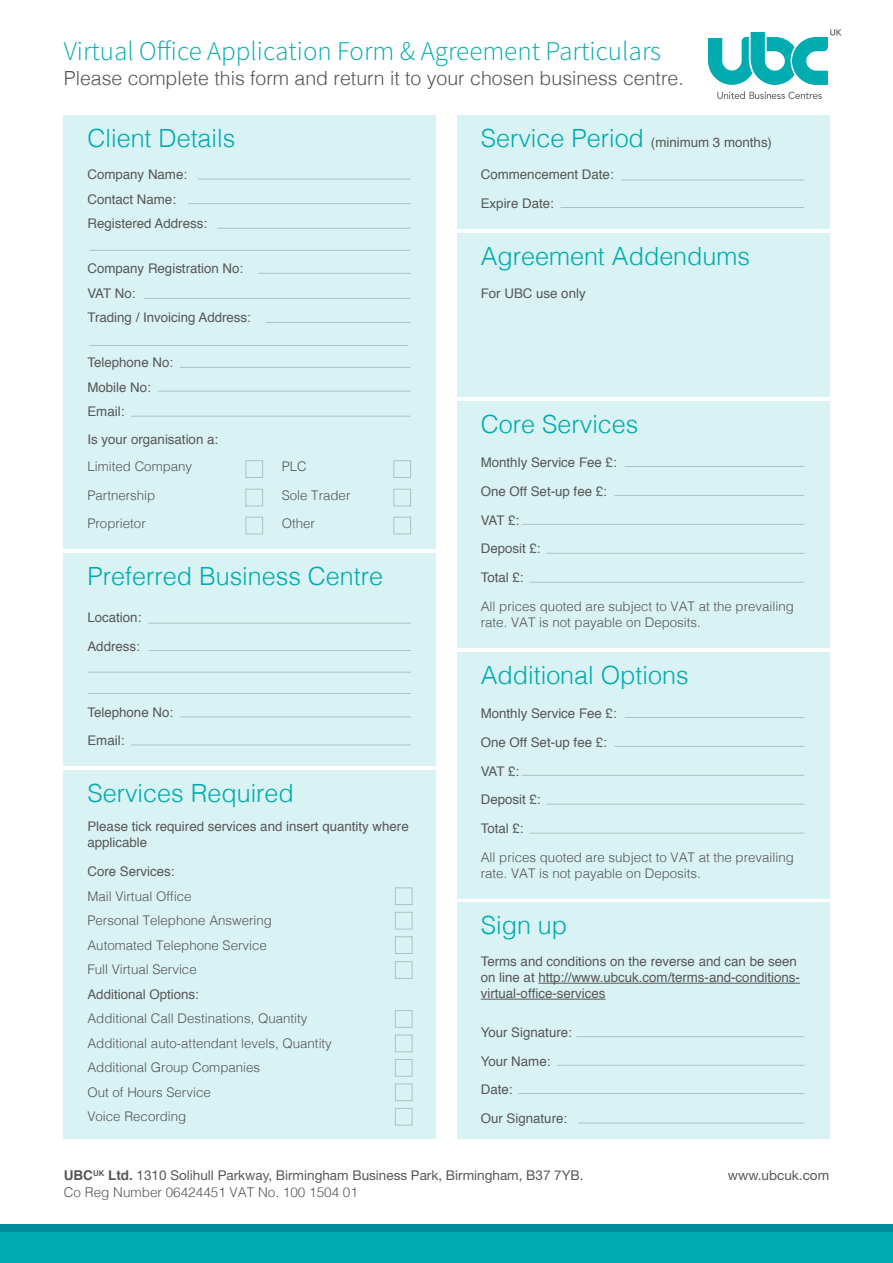
<style>
.page{position:relative;width:893px;height:1263px;background:#fff}
.page>*{position:absolute;margin:0;border:0;box-sizing:border-box;transform-origin:0 0}
.t1{font:300 27px "Source Sans Pro";color:#00acaf}
.t2{font:300 25.05px "Helvetica";color:#00acaf}
.t3{font:300 19.5px "Helvetica";color:#575756}
.t4{font:13.5px "Helvetica Neue";color:#575756}
.t5{font:300 13.5px "Helvetica";color:#575756}
.t6{font:13.35px/28.7px "Helvetica";color:#575756}
.t7{font:300 13.35px/24.5px "Helvetica";color:#575756}
.s1{font-weight:300;font-size:25.05px;color:#00acaf}
.s2{font-family:"Helvetica";font-weight:700}
</style>
<div class="page">
<div style="left:457px;top:233px;width:372px;height:164px;background:#d9f2f3"></div>
<div style="left:457px;top:903px;width:372px;height:236px;background:#d9f2f3"></div>
<div style="left:457px;top:115px;width:372px;height:114px;background:#d9f2f3"></div>
<div style="left:457px;top:401px;width:372px;height:247px;background:#d9f2f3"></div>
<div style="left:457px;top:652px;width:372px;height:246px;background:#d9f2f3"></div>
<div style="left:64px;top:553px;width:372px;height:213px;background:#d9f2f3"></div>
<div style="left:64px;top:115px;width:372px;height:434px;background:#d9f2f3"></div>
<div style="left:64px;top:770px;width:372px;height:369px;background:#d9f2f3"></div>
<div style="left:0;top:1232px;width:893px;height:31px;background:#00acaf"></div>
<div style="left:0;top:1225px;width:893px;height:7px;background:#008c9d"></div>
<hr style="left:576px;top:1036px;width:228px;height:1px;background:#575756">
<hr style="left:557px;top:1065px;width:247px;height:1px;background:#575756">
<hr style="left:518px;top:1093px;width:286px;height:1px;background:#575756">
<hr style="left:578px;top:1123px;width:226px;height:1px;background:#575756">
<hr style="left:622px;top:180px;width:182px;height:1px;background:#575756">
<hr style="left:560px;top:207px;width:244px;height:1px;background:#575756">
<hr style="left:149px;top:623px;width:262px;height:1px;background:#575756">
<hr style="left:149px;top:650px;width:262px;height:1px;background:#575756">
<hr style="left:87px;top:672px;width:324px;height:1px;background:#575756">
<hr style="left:87px;top:693px;width:324px;height:1px;background:#575756">
<hr style="left:181px;top:716px;width:230px;height:1px;background:#575756">
<hr style="left:131px;top:745px;width:280px;height:1px;background:#575756">
<hr style="left:522px;top:524px;width:282px;height:1px;background:#575756">
<hr style="left:546px;top:553px;width:258px;height:1px;background:#575756">
<hr style="left:614px;top:495px;width:190px;height:1px;background:#575756">
<hr style="left:625px;top:466px;width:179px;height:1px;background:#575756">
<hr style="left:529px;top:582px;width:275px;height:1px;background:#575756">
<hr style="left:522px;top:775px;width:282px;height:1px;background:#575756">
<hr style="left:546px;top:804px;width:258px;height:1px;background:#575756">
<hr style="left:614px;top:746px;width:190px;height:1px;background:#575756">
<hr style="left:625px;top:717px;width:179px;height:1px;background:#575756">
<hr style="left:529px;top:833px;width:275px;height:1px;background:#575756">
<hr style="left:198px;top:179px;width:212px;height:1px;background:#575756">
<hr style="left:188px;top:203px;width:222px;height:1px;background:#575756">
<hr style="left:217px;top:228px;width:193px;height:1px;background:#575756">
<hr style="left:258px;top:273px;width:152px;height:1px;background:#575756">
<hr style="left:144px;top:298px;width:266px;height:1px;background:#575756">
<hr style="left:89px;top:345px;width:319px;height:1px;background:#575756">
<hr style="left:89px;top:250px;width:321px;height:1px;background:#575756">
<hr style="left:266px;top:322px;width:144px;height:1px;background:#575756">
<hr style="left:180px;top:367px;width:230px;height:1px;background:#575756">
<hr style="left:158px;top:391px;width:252px;height:1px;background:#575756">
<hr style="left:131px;top:416px;width:279px;height:1px;background:#575756">
<svg style="left:717px;top:91px;width:105px;height:8px"></svg>
<svg style="left:708px;top:29px;width:134px;height:56px"></svg>
<hr style="left:538px;top:983px;width:262px;height:1px;background:#575756">
<hr style="left:481px;top:999px;width:125px;height:1px;background:#575756">
<h1 class="t1" style="left:64px;top:34px;width:599px">Virtual Office Application Form &amp; Agreement Particulars</h1>
<h3 class="t3" style="left:64px;top:61px;width:621px">Please complete this form and return it to your chosen business centre.</h3>
<h2 class="t2" style="left:87px;top:116px;width:149px">Client Details</h2>
<p class="t6" style="left:87px;top:163px;width:121px;line-height:24.3px">Company Name:<br>Contact Name:<br>Registered Address:</p>
<p class="t6" style="left:87px;top:257px;width:165px;line-height:24.3px">Company Registration No:<br>VAT No:<br>Trading / Invoicing Address:</p>
<p class="t6" style="left:87px;top:351px;width:87px;line-height:24.3px">Telephone No:<br>Mobile No:<br>Email:</p>
<p class="t6" style="left:87px;top:426px;width:132px">Is your organisation a:</p>
<p class="t7" style="left:87px;top:451px;width:106px;line-height:28.5px">Limited Company<br>Partnership<br>Proprietor</p>
<p class="t7" style="left:282px;top:451px;width:70px;line-height:28.5px">PLC<br>Sole Trader<br>Other</p>
<h2 class="t2" style="left:87px;top:555px;width:297px">Preferred Business Centre</h2>
<p class="t6" style="left:87px;top:603px;width:55px">Location:<br>Address:</p>
<p class="t6" style="left:87px;top:698px;width:87px">Telephone No:<br>Email:</p>
<h2 class="t2" style="left:87px;top:772px;width:208px">Services Required</h2>
<p class="t6" style="left:87px;top:819px;width:323px;line-height:15.9px">Please tick required services and insert quantity where applicable</p>
<p class="t6" style="left:87px;top:858px;width:89px">Core Services:</p>
<p class="t7" style="left:87px;top:883px;width:186px">Mail Virtual Office<br>Personal Telephone Answering<br>Automated Telephone Service<br>Full Virtual Service</p>
<p class="t6" style="left:87px;top:980px;width:113px">Additional Options:</p>
<p class="t7" style="left:87px;top:1005px;width:246px">Additional Call Destinations, Quantity<br>Additional auto-attendant levels, Quantity<br>Additional Group Companies<br>Out of Hours Service<br>Voice Recording</p>
<p class="t6" style="left:481px;top:128px;width:293px"><span class="s1">Service Period</span> (minimum 3 months)</p>
<p class="t6" style="left:481px;top:161px;width:134px">Commencement Date:<br>Expire Date:</p>
<h2 class="t2" style="left:481px;top:235px;width:271px">Agreement Addendums</h2>
<p class="t6" style="left:481px;top:279px;width:106px">For UBC use only</p>
<h2 class="t2" style="left:481px;top:403px;width:159px">Core Services</h2>
<p class="t6" style="left:481px;top:449px;width:137px">Monthly Service Fee £:<br>One Off Set-up fee £:<br>VAT £:<br>Deposit £:<br>Total £:</p>
<p class="t7" style="left:481px;top:597px;width:315px;line-height:15.9px">All prices quoted are subject to VAT at the prevailing rate. VAT is not payable on Deposits.</p>
<h2 class="t2" style="left:481px;top:653px;width:209px">Additional Options</h2>
<p class="t6" style="left:481px;top:700px;width:137px">Monthly Service Fee £:<br>One Off Set-up fee £:<br>VAT £:<br>Deposit £:<br>Total £:</p>
<p class="t7" style="left:481px;top:848px;width:315px;line-height:15.9px">All prices quoted are subject to VAT at the prevailing rate. VAT is not payable on Deposits.</p>
<h2 class="t2" style="left:481px;top:904px;width:88px">Sign up</h2>
<p class="t6" style="left:481px;top:954px;width:321px;line-height:15.9px">Terms and conditions on the reverse and can be seen on line at http://www.ubcuk.com/terms-and-conditions&shy;virtual-office-services</p>
<p class="t6" style="left:481px;top:1018px;width:93px">Your Signature:<br>Your Name:<br>Date:<br>Our Signature:</p>
<p class="t4" style="left:64px;top:1167px;width:521px"><span class="s2">UBC</span><sup>UK</sup> <span class="s2">Ltd.</span> 1310 Solihull Parkway, Birmingham Business Park, Birmingham, B37 7YB.</p>
<p class="t5" style="left:64px;top:1180px;width:296px">Co Reg Number 06424451 VAT No. 100 1504 01</p>
<p class="t4" style="left:728px;top:1167px;width:103px">www.ubcuk.com</p>
</div>
